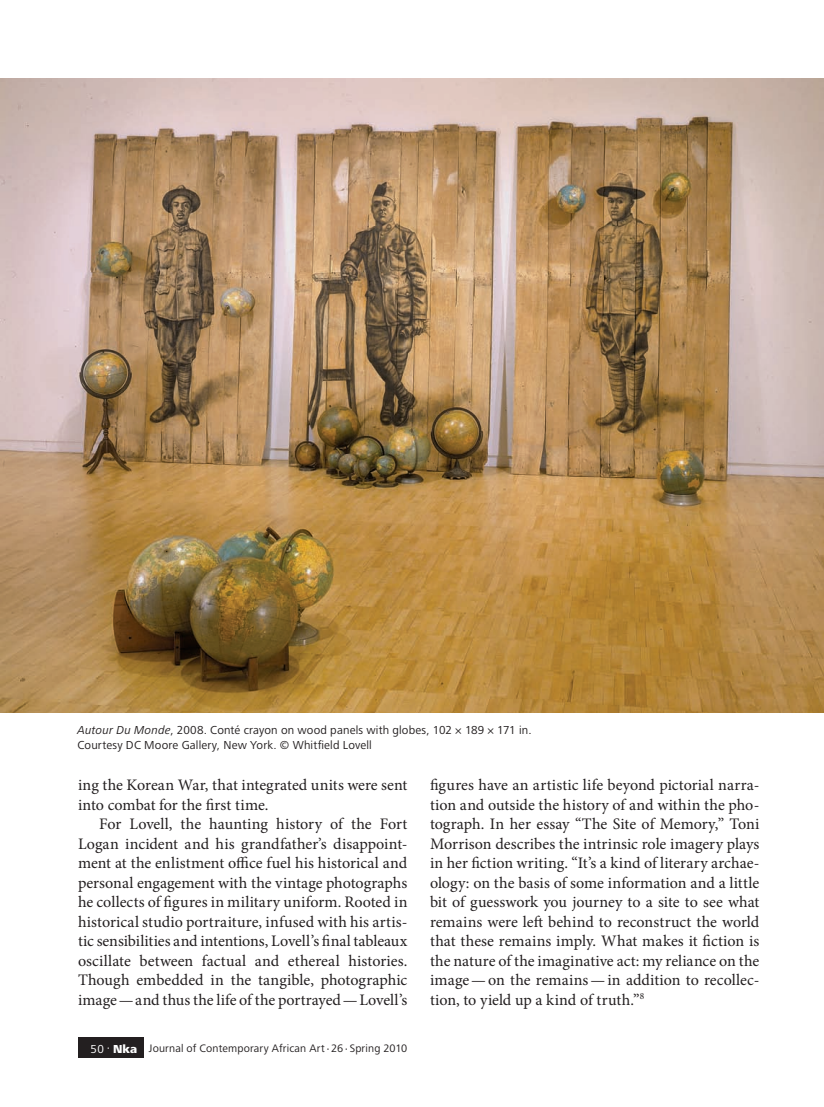
<style>
.page{position:relative;width:824px;height:1107px;background:#fff}
.page>*{position:absolute;margin:0;border:0;box-sizing:border-box;transform-origin:0 0}
.t1{font:16.05px/19.5px "Minion Pro";color:#231f20;text-align:justify}
.t2{font:12px/15px "Frutiger Next LT";letter-spacing:.015em;color:#231f20}
.t3{font:11.25px "Frutiger Next LT";letter-spacing:.015em;color:#231f20}
.s1{font-style:italic}
.s2{font-size:12px;color:#fff}
.s3{font-weight:800;font-size:12px;color:#fff}
.s4{font-size:6px}
</style>
<div class="page">
<div style="left:78px;top:1037px;width:66px;height:21px;background:#231f20"></div>
<img style="left:0;top:78px;width:824px;height:635px">
<p class="t2" style="left:77px;top:723px;width:455px"><span class="s1">Autour Du Monde</span>, 2008. Conté crayon on wood panels with globes, 102 × 189 × 171 in.<br>Courtesy DC Moore Gallery, New York. © Whitfield Lovell</p>
<p class="t1" style="left:78px;top:775px;width:331px">ing the Korean War, that integrated units were sent into combat for the first time.</p>
<p class="t1" style="left:78px;top:814px;width:331px;text-indent:21px">For Lovell, the haunting history of the Fort Logan incident and his grandfather’s disappoint&shy;ment at the enlistment office fuel his historical and personal engagement with the vintage photographs he collects of figures in military uniform. Rooted in historical studio portraiture, infused with his artis&shy;tic sensibilities and intentions, Lovell’s final tableaux oscillate between factual and ethereal histories.<br>Though embedded in the tangible, photographic image—and thus the life of the portrayed—Lovell’s</p>
<p class="t3" style="left:91px;top:1042px;width:318px"><span class="s2">50</span> <sup>•</sup> <span class="s3">Nka</span> Journal of Contemporary African Art <span class="s4">•</span> 26 <span class="s4">•</span> Spring 2010</p>
<p class="t1" style="left:430px;top:775px;width:331px">figures have an artistic life beyond pictorial narra&shy;tion and outside the history of and within the pho&shy;tograph. In her essay “The Site of Memory,” Toni Morrison describes the intrinsic role imagery plays in her fiction writing. “It’s a kind of literary archae&shy;ology: on the basis of some information and a little bit of guesswork you journey to a site to see what remains were left behind to reconstruct the world that these remains imply. What makes it fiction is the nature of the imaginative act: my reliance on the image—on the remains—in addition to recollec&shy;tion, to yield up a kind of truth.”<sup>8</sup></p>
</div>
